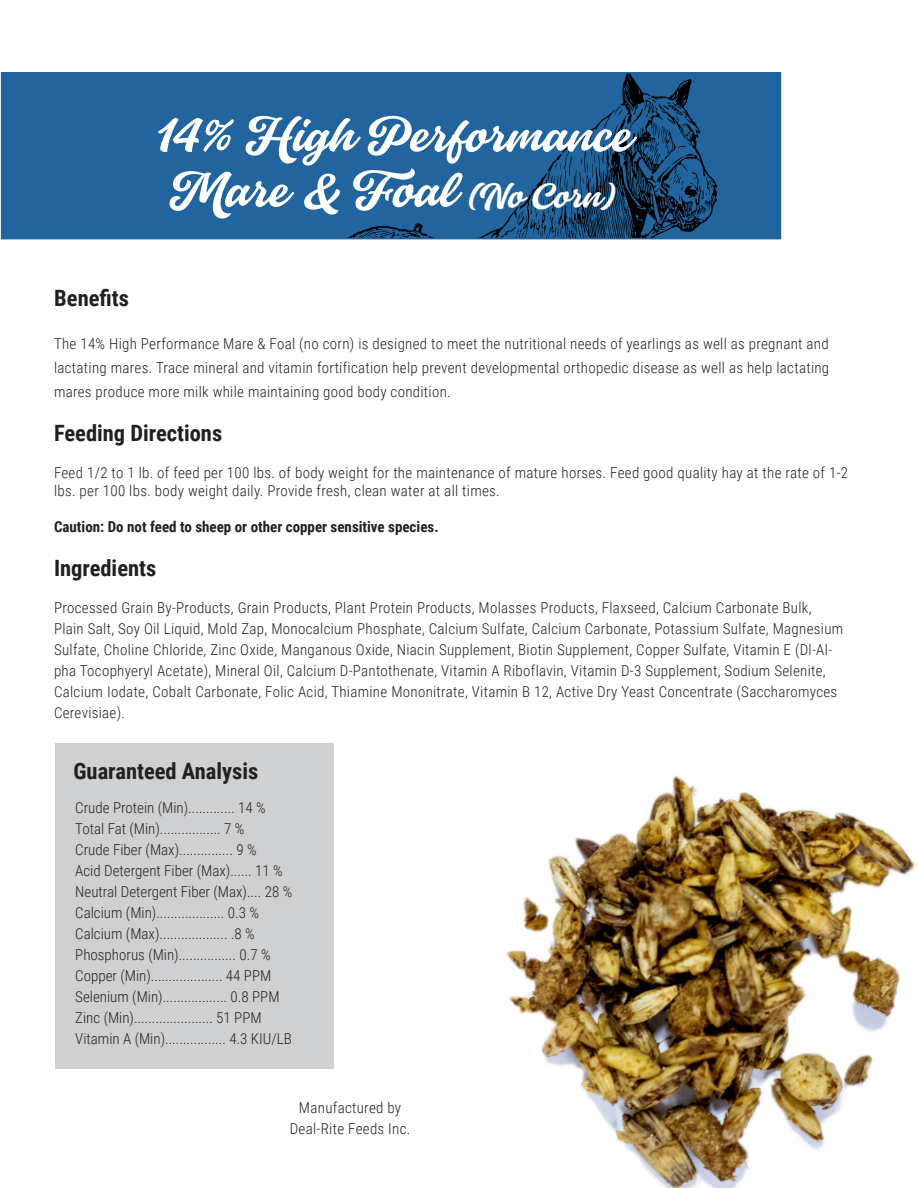
<style>
.page{position:relative;width:918px;height:1188px;background:#fff}
.page>*{position:absolute;margin:0;border:0;box-sizing:border-box;transform-origin:0 0}
.t1{font:52.5px/55.2px "Monteria";color:#fff}
.t2{font:700 22.5px "Roboto Condensed";color:#231f20}
.t3{font:300 15px/21px "Roboto Condensed";letter-spacing:.02em;color:#231f20}
.t4{font:300 15px "Roboto Condensed";color:#231f20}
.t5{font:700 15px "Roboto Condensed";color:#231f20}
.s1{font-size:37.5px}
</style>
<div class="page">
<div style="left:2px;top:73px;width:778px;height:166px;background:#22659e"></div>
<img style="left:350px;top:75px;width:366px;height:161px">
<div style="left:1px;top:72px;width:780px;height:167px;border:2px solid #22659e"></div>
<img style="left:506px;top:776px;width:409px;height:412px">
<div style="left:56px;top:744px;width:278px;height:325px;background:#cfd0d2"></div>
<p class="t2" style="left:54px;top:283px;width:76px">Benefits</p>
<p class="t1" style="left:153px;top:111px;width:479px">14% High Performance<br>Mare &amp; Foal <span class="s1">(No Corn)</span></p>
<p class="t3" style="left:54px;top:331px;width:777px;line-height:24px;text-align:justify">The 14% High Performance Mare &amp; Foal (no corn) is designed to meet the nutritional needs of yearlings as well as pregnant and lactating mares. Trace mineral and vitamin fortification help prevent developmental orthopedic disease as well as help lactating mares produce more milk while maintaining good body condition.</p>
<p class="t2" style="left:54px;top:417px;width:170px">Feeding Directions</p>
<p class="t3" style="left:54px;top:463px;width:796px;line-height:18px">Feed 1/2 to 1 lb. of feed per 100 lbs. of body weight for the maintenance of mature horses. Feed good quality hay at the rate of 1-2 lbs. per 100 lbs. body weight daily. Provide fresh, clean water at all times.</p>
<p class="t5" style="left:54px;top:517px;width:386px">Caution: Do not feed to sheep or other copper sensitive species.</p>
<p class="t2" style="left:54px;top:553px;width:104px">Ingredients</p>
<p class="t3" style="left:54px;top:596px;width:791px">Processed Grain By-Products, Grain Products, Plant Protein Products, Molasses Products, Flaxseed, Calcium Carbonate Bulk, Plain Salt, Soy Oil Liquid, Mold Zap, Monocalcium Phosphate, Calcium Sulfate, Calcium Carbonate, Potassium Sulfate, Magnesium Sulfate, Choline Chloride, Zinc Oxide, Manganous Oxide, Niacin Supplement, Biotin Supplement, Copper Sulfate, Vitamin E (Dl-Al&shy;pha Tocophyeryl Acetate), Mineral Oil, Calcium D-Pantothenate, Vitamin A Riboflavin, Vitamin D-3 Supplement, Sodium Selenite, Calcium Iodate, Cobalt Carbonate, Folic Acid, Thiamine Mononitrate, Vitamin B 12, Active Dry Yeast Concentrate (Saccharomyces Cerevisiae).</p>
<p class="t2" style="left:74px;top:755px;width:186px">Guaranteed Analysis</p>
<p class="t4" style="left:75px;top:798px;width:192px">Crude Protein (Min)............. 14 %</p>
<p class="t4" style="left:75px;top:819px;width:171px">Total Fat (Min)................. 7 %</p>
<p class="t4" style="left:75px;top:840px;width:183px">Crude Fiber (Max)............... 9 %</p>
<p class="t4" style="left:75px;top:861px;width:209px">Acid Detergent Fiber (Max)...... 11 %</p>
<p class="t4" style="left:75px;top:882px;width:218px">Neutral Detergent Fiber (Max).... 28 %</p>
<p class="t4" style="left:75px;top:903px;width:185px">Calcium (Min)................... 0.3 %</p>
<p class="t4" style="left:75px;top:924px;width:181px">Calcium (Max)................... .8 %</p>
<p class="t4" style="left:75px;top:945px;width:197px">Phosphorus (Min)................ 0.7 %</p>
<p class="t4" style="left:75px;top:966px;width:198px">Copper (Min).................... 44 PPM</p>
<p class="t4" style="left:75px;top:987px;width:206px">Selenium (Min).................. 0.8 PPM</p>
<p class="t4" style="left:75px;top:1008px;width:188px">Zinc (Min)...................... 51 PPM</p>
<p class="t4" style="left:75px;top:1029px;width:218px">Vitamin A (Min)................. 4.3 KIU/LB</p>
<p class="t3" style="left:299px;top:1096px;width:104px">Manufactured by</p>
<p class="t3" style="left:290px;top:1117px;width:122px">Deal-Rite Feeds Inc.</p>
</div>
